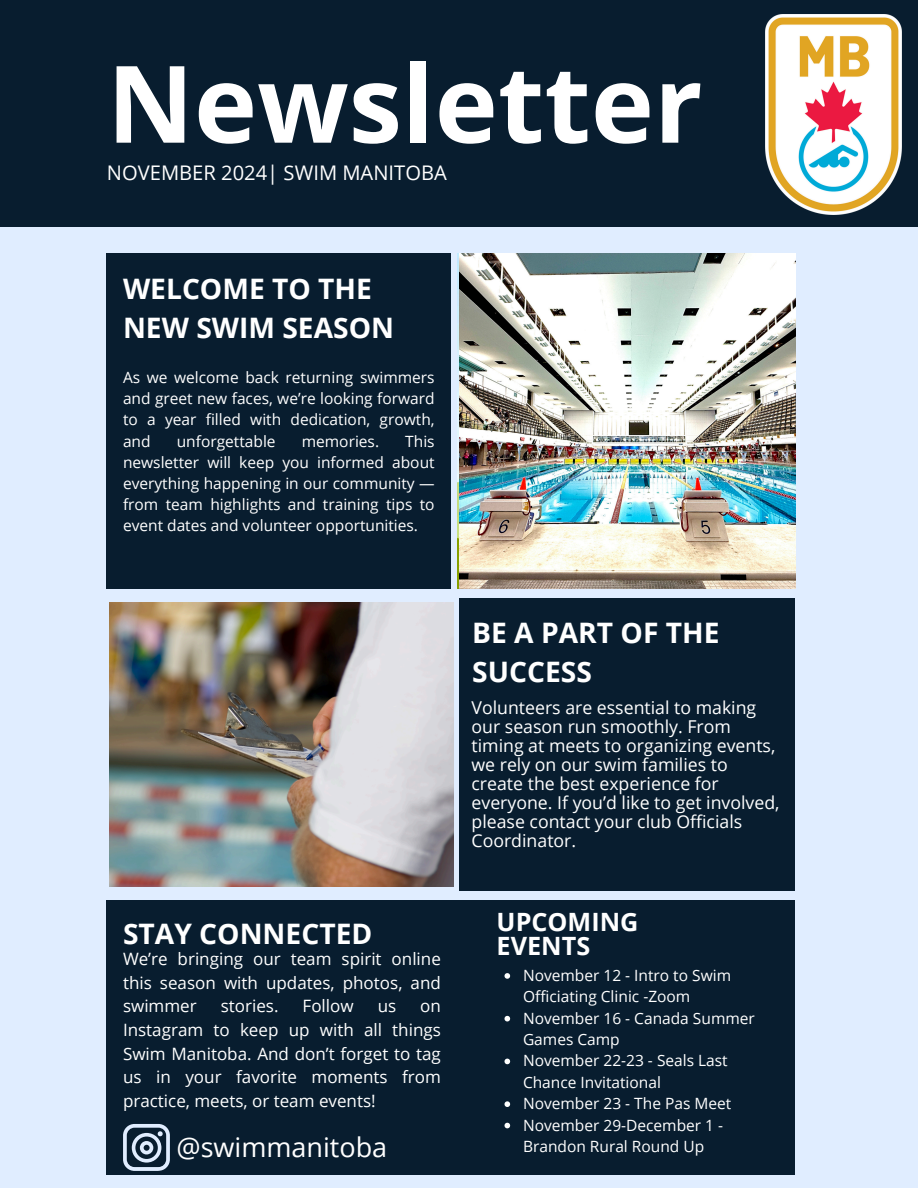
<style>
.page{position:relative;width:918px;height:1188px;background:#e0edff}
.page>*{position:absolute;margin:0;border:0;box-sizing:border-box;transform-origin:0 0}
.t1{font:700 107.1px "Open Sans";color:#fff}
.t2{font:700 28.2px/39.2px "Open Sans";color:#fff}
.t3{font:27px "Open Sans";color:#fff}
.t4{font:700 25.2px/23.7px "Open Sans";color:#fff}
.t5{font:20.1px "Open Sans";color:#fff}
.t6{font:17.7px/19px "Open Sans";color:#fff}
.t7{font:16.95px/23.7px "Open Sans";color:#fff;text-align:justify}
.t8{font:15.45px/21.1px "Open Sans";color:#fff}
</style>
<div class="page">
<img style="left:110px;top:602px;width:344px;height:285px">
<div style="left:107px;top:254px;width:343px;height:335px;background:#081d2f"></div>
<div style="left:106px;top:900px;width:689px;height:275px;background:#081d2f"></div>
<div style="left:0;top:0;width:918px;height:227px;background:#081d2f"></div>
<img style="left:765px;top:14px;width:137px;height:200px">
<div style="left:459px;top:598px;width:336px;height:293px;background:#081d2f"></div>
<img style="left:459px;top:254px;width:336px;height:335px">
<svg style="left:123px;top:1124px;width:47px;height:47px"></svg>
<svg style="left:505px;top:973px;width:5px;height:6px"></svg>
<svg style="left:505px;top:1016px;width:5px;height:5px"></svg>
<svg style="left:505px;top:1059px;width:5px;height:5px"></svg>
<svg style="left:505px;top:1101px;width:5px;height:6px"></svg>
<svg style="left:505px;top:1123px;width:5px;height:5px"></svg>
<h2 class="t1" style="left:107px;top:28px;width:597px">Newsletter</h2>
<p class="t5" style="left:107px;top:159px;width:341px">NOVEMBER 2024| SWIM MANITOBA</p>
<p class="t2" style="left:123px;top:268px;width:273px">WELCOME TO THE<br>NEW SWIM SEASON</p>
<p class="t8" style="left:123px;top:367px;width:313px;text-align:justify">As we welcome back returning swimmers and greet new faces, we’re looking forward to a year filled with dedication, growth, and</p>
<p class="t8" style="left:177px;top:430px;width:100px">unforgettable</p>
<p class="t8" style="left:302px;top:430px;width:79px">memories.</p>
<p class="t8" style="left:123px;top:430px;width:313px;text-align:justify;text-indent:282px">This newsletter will keep you informed about everything happening in our community — from team highlights and training tips to event dates and volunteer opportunities.</p>
<h4 class="t2" style="left:123px;top:913px;width:251px">STAY CONNECTED</h4>
<p class="t7" style="left:123px;top:947px;width:319px">We’re bringing our team spirit online this season with updates, photos, and swimmer</p>
<p class="t7" style="left:221px;top:994px;width:59px">stories.</p>
<p class="t7" style="left:303px;top:994px;width:53px">Follow</p>
<p class="t7" style="left:378px;top:994px;width:20px">us</p>
<p class="t7" style="left:123px;top:994px;width:319px;text-indent:297px">on Instagram to keep up with all things Swim Manitoba. And don’t forget to tag us in your favorite moments from practice, meets, or team events!</p>
<p class="t3" style="left:176px;top:1128px;width:212px">@swimmanitoba</p>
<p class="t2" style="left:472px;top:612px;width:249px">BE A PART OF THE<br>SUCCESS</p>
<p class="t6" style="left:472px;top:697px;width:310px">Volunteers are essential to making our season run smoothly. From timing at meets to organizing events, we rely on our swim families to create the best experience for everyone. If you’d like to get involved, please contact your club Officials<br>Coordinator.</p>
<h3 class="t4" style="left:497px;top:910px;width:143px">UPCOMING<br>EVENTS</h3>
<p class="t8" style="left:523px;top:964px;width:210px">November 12 - Intro to Swim<br>Officiating Clinic -Zoom</p>
<h2 class="t8" style="left:523px;top:1007px;width:233px">November 16 - Canada Summer<br>Games Camp</h2>
<h6 class="t8" style="left:523px;top:1050px;width:206px">November 22-23 - Seals Last<br>Chance Invitational</h6>
<h2 class="t8" style="left:523px;top:1093px;width:210px">November 23 - The Pas Meet</h2>
<h6 class="t8" style="left:523px;top:1114px;width:202px">November 29-December 1 -<br>Brandon Rural Round Up</h6>
</div>
